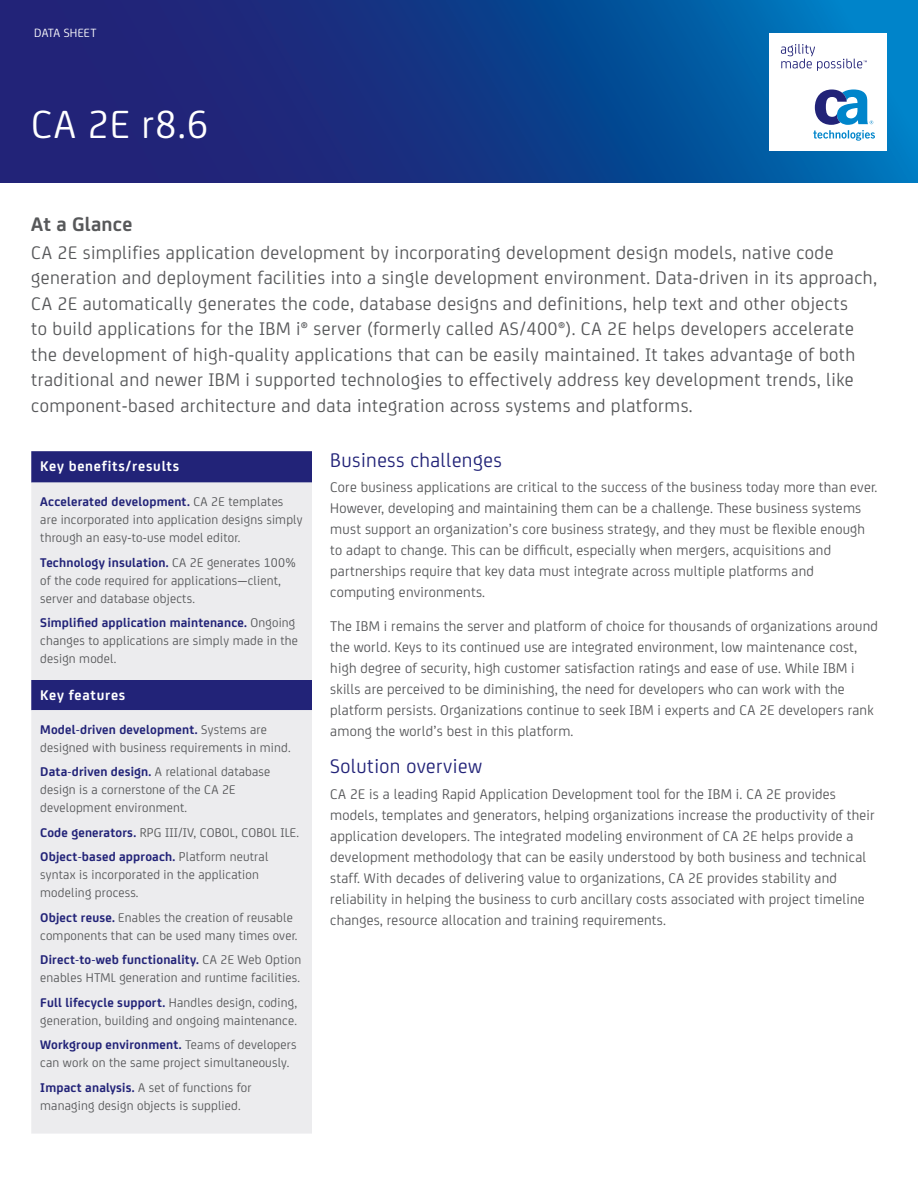
<style>
.page{position:relative;width:918px;height:1188px;background:#fff}
.page>*{position:absolute;margin:0;border:0;box-sizing:border-box;transform-origin:0 0}
.t1{font:42px "CA Sans";color:#fff}
.t2{font:21px "CA Sans";letter-spacing:.02em;color:#222378}
.t3{font:700 21px "CA Sans";letter-spacing:.015em;color:#57585a}
.t4{font:19.5px/25.5px "CA Sans";letter-spacing:.02em;color:#57585a}
.t5{font:15px/21px "CA Sans";letter-spacing:.015em;color:#57585a}
.t6{font:700 15px "CA Sans";letter-spacing:.05em;color:#fff}
.t7{font:13.5px/18px "CA Sans";letter-spacing:.015em;color:#57585a}
.t8{font:12.75px "CA Sans";letter-spacing:.02em;color:#fff}
.s1{font-weight:700;color:#222378}
</style>
<div class="page">
<svg style="left:0;top:0;width:918px;height:183px;background:#123c8a"></svg>
<div style="left:769px;top:33px;width:118px;height:117px;background:#fff"></div>
<svg style="left:813px;top:89px;width:62px;height:52px"></svg>
<svg style="left:781px;top:44px;width:86px;height:27px"></svg>
<div style="left:31px;top:451px;width:281px;height:32px;background:#222378"></div>
<div style="left:31px;top:483px;width:281px;height:651px;background:#ececee"></div>
<p class="t8" style="left:34px;top:24px;width:64px">DATA SHEET</p>
<h1 class="t1" style="left:31px;top:95px;width:179px">CA 2E r8.6</h1>
<h2 class="t3" style="left:31px;top:208px;width:103px">At a Glance</h2>
<p class="t4" style="left:31px;top:238px;width:847px">CA 2E simplifies application development by incorporating development design models, native code generation and deployment facilities into a single development environment. Data-driven in its approach, CA 2E automatically generates the code, database designs and definitions, help text and other objects<br>to build applications for the IBM i® server (formerly called AS/400®). CA 2E helps developers accelerate the development of high-quality applications that can be easily maintained. It takes advantage of both traditional and newer IBM i supported technologies to effectively address key development trends, like component-based architecture and data integration across systems and platforms.</p>
<p class="t6" style="left:40px;top:455px;width:140px">Key benefits/results</p>
<p class="t7" style="left:40px;top:492px;width:264px"><span class="s1">Accelerated development.</span> CA 2E templates are incorporated into application designs simply through an easy-to-use model editor.</p>
<p class="t7" style="left:40px;top:552px;width:257px"><span class="s1">Technology insulation.</span> CA 2E generates 100% of the code required for applications—client, server and database objects.</p>
<p class="t7" style="left:40px;top:613px;width:259px"><span class="s1">Simplified application maintenance.</span> Ongoing changes to applications are simply made in the design model.</p>
<p class="t6" style="left:40px;top:684px;width:87px">Key features</p>
<p class="t7" style="left:40px;top:720px;width:252px"><span class="s1">Model-driven development.</span> Systems are designed with business requirements in mind.</p>
<p class="t7" style="left:40px;top:762px;width:232px"><span class="s1">Data-driven design.</span> A relational database design is a cornerstone of the CA 2E development environment.</p>
<p class="t7" style="left:40px;top:819px;width:260px;line-height:24.5px"><span class="s1">Code generators.</span> RPG III/IV, COBOL, COBOL ILE.<br><span class="s1">Object-based approach.</span> Platform neutral</p>
<p class="t7" style="left:40px;top:865px;width:220px">syntax is incorporated in the application modeling process.</p>
<p class="t7" style="left:40px;top:907px;width:259px"><span class="s1">Object reuse.</span> Enables the creation of reusable components that can be used many times over.</p>
<p class="t7" style="left:40px;top:950px;width:262px"><span class="s1">Direct-to-web functionality.</span> CA 2E Web Option enables HTML generation and runtime facilities.</p>
<p class="t7" style="left:40px;top:992px;width:258px"><span class="s1">Full lifecycle support.</span> Handles design, coding, generation, building and ongoing maintenance.</p>
<p class="t7" style="left:40px;top:1035px;width:258px"><span class="s1">Workgroup environment.</span> Teams of developers can work on the same project simultaneously.</p>
<p class="t7" style="left:40px;top:1077px;width:213px"><span class="s1">Impact analysis.</span> A set of functions for managing design objects is supplied.</p>
<h2 class="t2" style="left:330px;top:445px;width:173px">Business challenges</h2>
<p class="t5" style="left:330px;top:476px;width:549px">Core business applications are critical to the success of the business today more than ever.<br>However, developing and maintaining them can be a challenge. These business systems must support an organization’s core business strategy, and they must be flexible enough to adapt to change. This can be difficult, especially when mergers, acquisitions and partnerships require that key data must integrate across multiple platforms and computing environments.</p>
<p class="t5" style="left:330px;top:615px;width:549px">The IBM i remains the server and platform of choice for thousands of organizations around the world. Keys to its continued use are integrated environment, low maintenance cost, high degree of security, high customer satisfaction ratings and ease of use. While IBM i skills are perceived to be diminishing, the need for developers who can work with the platform persists. Organizations continue to seek IBM i experts and CA 2E developers rank among the world’s best in this platform.</p>
<h2 class="t2" style="left:330px;top:752px;width:153px">Solution overview</h2>
<p class="t5" style="left:330px;top:782px;width:546px">CA 2E is a leading Rapid Application Development tool for the IBM i. CA 2E provides models, templates and generators, helping organizations increase the productivity of their application developers. The integrated modeling environment of CA 2E helps provide a development methodology that can be easily understood by both business and technical staff. With decades of delivering value to organizations, CA 2E provides stability and reliability in helping the business to curb ancillary costs associated with project timeline changes, resource allocation and training requirements.</p>
</div>
